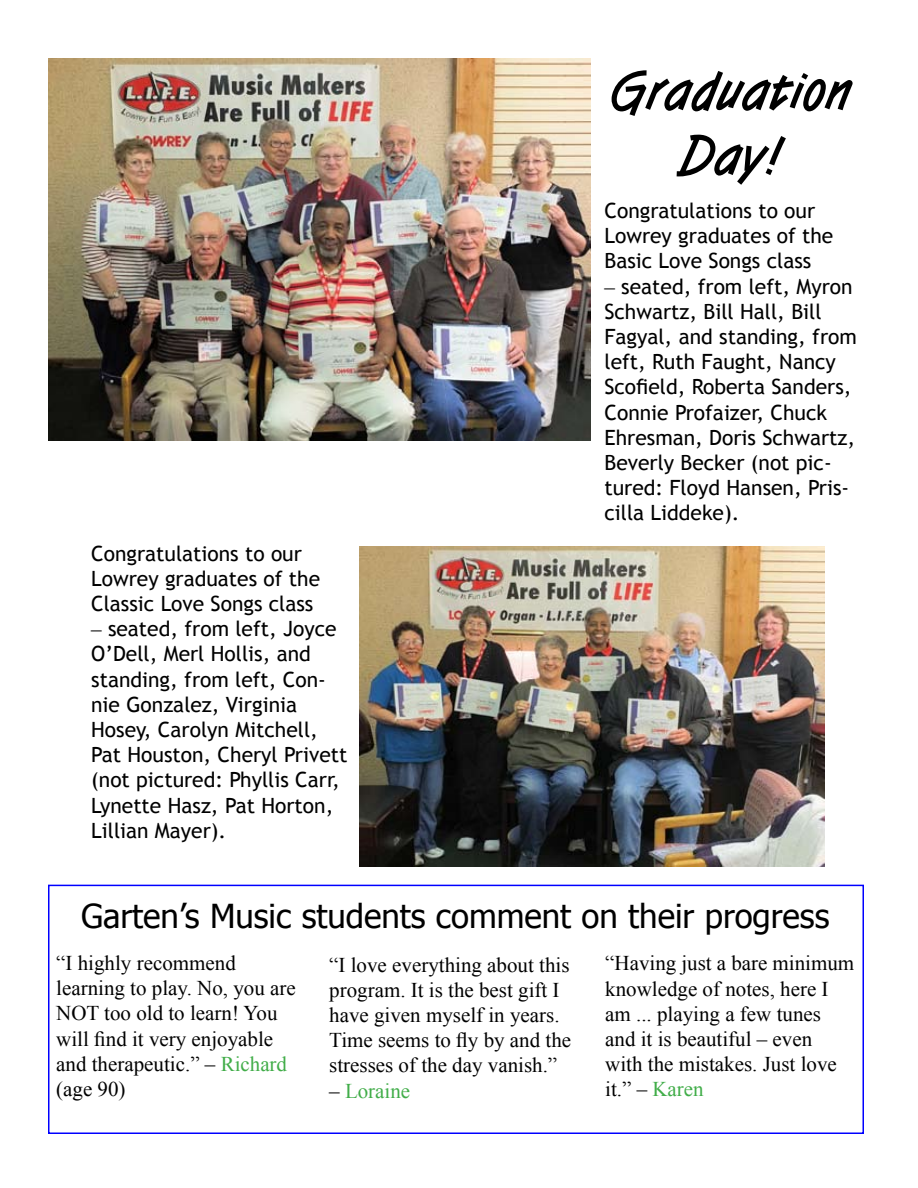
<style>
.page{position:relative;width:918px;height:1188px;background:#fff}
.page>*{position:absolute;margin:0;border:0;box-sizing:border-box;transform-origin:0 0}
.t1{font:900 54px/64.8px "Succotash Hmk";color:#000;text-align:center}
.t2{font:33px "Tahoma";color:#000}
.t3{font:21px/25.2px "Trebuchet MS";color:#000}
.t4{font:21px/25.2px "Times New Roman";color:#000}
.t5{font:21px "Times New Roman";color:#41ad49}
.s1{font-family:"Times New Roman"}
.s2{color:#41ad49}
.s3{color:#000}
</style>
<div class="page">
<div style="left:48px;top:885px;width:816px;height:249px;border:2px solid #00f"></div>
<img style="left:360px;top:546px;width:464px;height:321px">
<img style="left:48px;top:58px;width:543px;height:382px">
<p class="t3" style="left:91px;top:541px;width:230px">Congratulations to our<br>Lowrey graduates of the<br>Classic Love Songs class</p>
<p class="t3" style="left:91px;top:616px;width:258px"><span class="s1">–</span> seated, from left, Joyce<br>O’Dell, Merl Hollis, and standing, from left, Con&shy;nie Gonzalez, Virginia<br>Hosey, Carolyn Mitchell,<br>Pat Houston, Cheryl Privett (not pictured: Phyllis Carr,<br>Lynette Hasz, Pat Horton,<br>Lillian Mayer).</p>
<h1 class="t1" style="left:610px;top:59px;width:243px">Graduation<br>Day!</h1>
<p class="t3" style="left:604px;top:198px;width:230px">Congratulations to our<br>Lowrey graduates of the<br>Basic Love Songs class</p>
<p class="t3" style="left:604px;top:274px;width:254px"><span class="s1">–</span> seated, from left, Myron<br>Schwartz, Bill Hall, Bill<br>Fagyal, and standing, from left, Ruth Faught, Nancy<br>Scofield, Roberta Sanders,<br>Connie Profaizer, Chuck<br>Ehresman, Doris Schwartz,<br>Beverly Becker (not pic&shy;tured: Floyd Hansen, Pris&shy;cilla Liddeke).</p>
<h2 class="t2" style="left:81px;top:894px;width:750px">Garten’s Music students comment on their progress</h2>
<p class="t4" style="left:56px;top:950px;width:241px">“I highly recommend learning to play. No, you are<br>NOT too old to learn! You will find it very enjoyable and therapeutic.” – <span class="s2">Richard </span>(age 90)</p>
<p class="t4" style="left:329px;top:952px;width:243px">“I love everything about this program. It is the best gift I have given myself in years.<br>Time seems to fly by and the stresses of the day vanish.”</p>
<p class="t5" style="left:329px;top:1077px;width:83px"><span class="s3">–</span> Loraine</p>
<p class="t4" style="left:605px;top:950px;width:251px">“Having just a bare minimum knowledge of notes, here I am ... playing a few tunes and it is beautiful – even with the mistakes. Just love it.” – <span class="s2">Karen</span></p>
</div>
